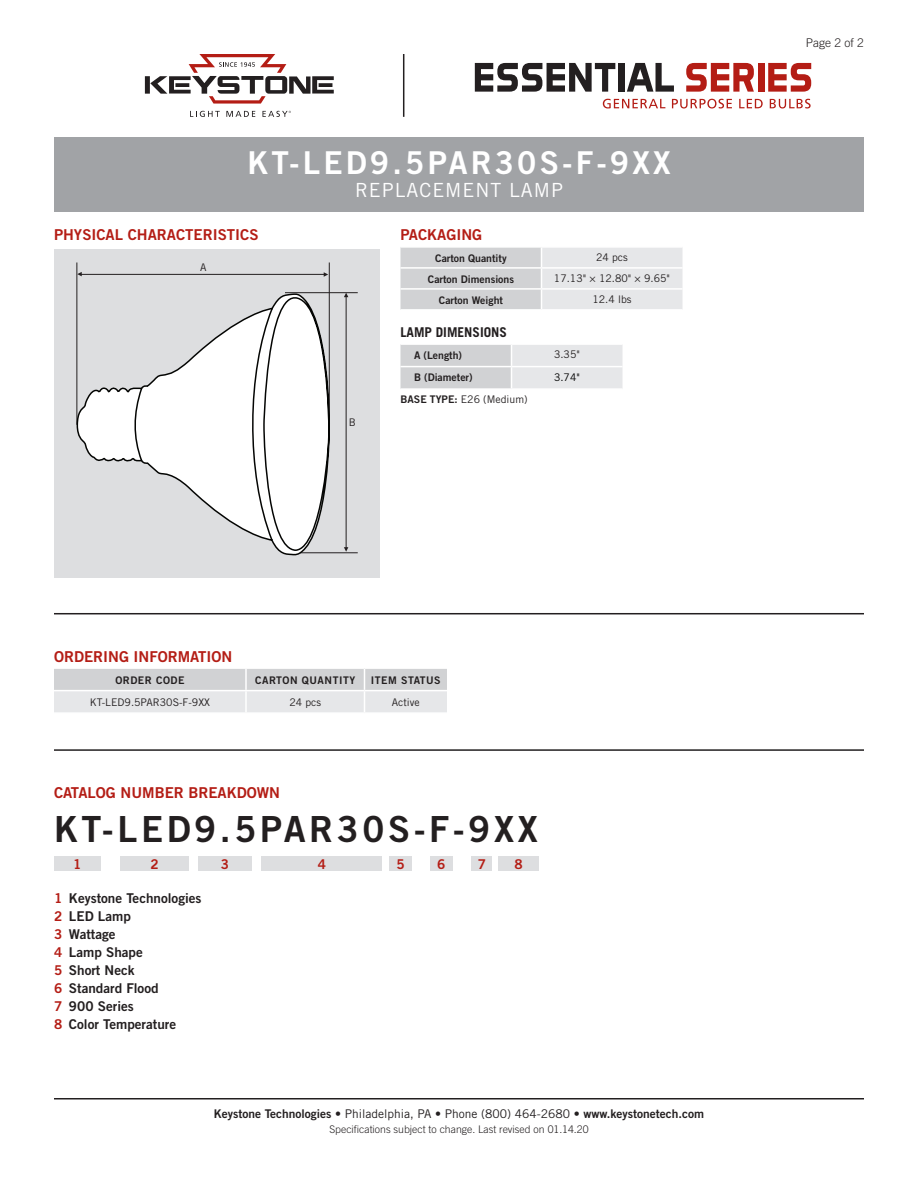
<style>
.page{position:relative;width:918px;height:1188px;background:#fff}
.page>*{position:absolute;margin:0;border:0;box-sizing:border-box;transform-origin:0 0}
.CatalogNumber{font:36px "Trade Gothic Bold Two";letter-spacing:.1em;color:#231f20}
.t1{font:31.5px "Trade Gothic Bold Two";letter-spacing:.1em;color:#fff}
.SubTitle{font:19.5px "Trade Gothic";letter-spacing:.05em;color:#fff}
.Heading_01{font:15px "Trade Gothic Bold Two";color:#b41d15}
.Catalog_Key{font:13.5px "Trade Gothic Bold Two";color:#231f20}
.Heading_02{font:700 13.5px "Trade Gothic";color:#231f20}
.Catalog_BarNumber{font:13.5px "Trade Gothic Bold Two";color:#b41d15}
.t2{font:12px "Trade Gothic Bold Two";color:#231f20}
.Page{font:300 12px "Trade Gothic";color:#231f20}
.Table_Text{font:10.5px "Trade Gothic";color:#231f20}
.Table_Header{font:10.5px "Trade Gothic Bold Two";color:#231f20}
.Rev{font:300 10.5px "Trade Gothic";color:#231f20}
.Table_Header_Caps{font:10.5px "Trade Gothic Bold Two";letter-spacing:.05em;color:#231f20}
.Table_Text_Left{font:10.5px "Trade Gothic";color:#231f20}
.Table_Text-2{font:10.5px "Trade Gothic";color:#000}
.Art_Callout{font:10.5px "Trade Gothic";color:#231f20}
.s1{font-family:"Trade Gothic Bold Two"}
.s2{color:#b41d15}
.s3{font-family:"Trade Gothic"}
</style>
<div class="page">
<hr style="left:54px;top:1098px;width:810px;height:2px;background:#231f20">
<svg style="left:54px;top:668px;width:393px;height:44px"></svg>
<hr style="left:54px;top:613px;width:810px;height:1px;background:#231f20">
<hr style="left:54px;top:749px;width:810px;height:2px;background:#231f20">
<div style="left:54px;top:856px;width:46px;height:16px;background:#dddee0"></div>
<div style="left:120px;top:856px;width:69px;height:16px;background:#dddee0"></div>
<div style="left:198px;top:856px;width:54px;height:16px;background:#dddee0"></div>
<div style="left:262px;top:856px;width:120px;height:16px;background:#dddee0"></div>
<div style="left:430px;top:856px;width:22px;height:16px;background:#dddee0"></div>
<div style="left:471px;top:856px;width:21px;height:16px;background:#dddee0"></div>
<div style="left:498px;top:856px;width:41px;height:16px;background:#dddee0"></div>
<div style="left:389px;top:856px;width:23px;height:16px;background:#dddee0"></div>
<div style="left:54px;top:137px;width:810px;height:75px;background:#a1a3a6"></div>
<svg style="left:400px;top:247px;width:282px;height:62px"></svg>
<svg style="left:400px;top:344px;width:222px;height:44px"></svg>
<div style="left:54px;top:249px;width:326px;height:329px;background:#dddee0"></div>
<hr style="left:329px;top:262px;width:1px;height:168px;background:#231f20">
<svg style="left:78px;top:272px;width:4px;height:4px"></svg>
<hr style="left:81px;top:274px;width:245px;height:1px;background:#231f20">
<hr style="left:77px;top:262px;width:1px;height:163px;background:#231f20">
<hr style="left:346px;top:296px;width:1px;height:253px;background:#231f20">
<hr style="left:285px;top:292px;width:73px;height:1px;background:#231f20">
<hr style="left:285px;top:553px;width:73px;height:1px;background:#231f20">
<svg style="left:344px;top:293px;width:4px;height:4px"></svg>
<svg style="left:344px;top:547px;width:4px;height:5px"></svg>
<svg style="left:76px;top:288px;width:255px;height:268px"></svg>
<hr style="left:403px;top:54px;width:1px;height:63px;background:#231f20">
<svg style="left:475px;top:63px;width:140px;height:29px"></svg>
<div style="left:619px;top:63px;width:6px;height:29px;background:#231f20"></div>
<svg style="left:627px;top:63px;width:47px;height:29px"></svg>
<svg style="left:686px;top:63px;width:68px;height:29px"></svg>
<div style="left:758px;top:63px;width:6px;height:29px;background:#b41d15"></div>
<svg style="left:768px;top:63px;width:43px;height:29px"></svg>
<svg style="left:603px;top:99px;width:62px;height:10px"></svg>
<svg style="left:672px;top:99px;width:60px;height:10px"></svg>
<svg style="left:739px;top:99px;width:24px;height:9px"></svg>
<svg style="left:770px;top:99px;width:41px;height:10px"></svg>
<svg style="left:145px;top:54px;width:189px;height:50px"></svg>
<svg style="left:190px;top:111px;width:30px;height:6px"></svg>
<svg style="left:226px;top:111px;width:29px;height:6px"></svg>
<svg style="left:262px;top:111px;width:29px;height:6px"></svg>
<p class="t1" style="left:247px;top:143px;width:425px">KT-LED9.5PAR30S-F-9XX</p>
<p class="SubTitle" style="left:355px;top:178px;width:209px">REPLACEMENT LAMP</p>
<p class="Heading_01" style="left:54px;top:225px;width:206px">PHYSICAL CHARACTERISTICS</p>
<p class="Heading_01" style="left:400px;top:225px;width:83px">PACKAGING</p>
<p class="Table_Header" style="left:435px;top:251px;width:73px">Carton Quantity</p>
<p class="Table_Text" style="left:596px;top:251px;width:33px">24 pcs</p>
<p class="Table_Header" style="left:428px;top:272px;width:88px">Carton Dimensions</p>
<p class="Table_Text" style="left:554px;top:272px;width:118px">17.13" × 12.80" × 9.65"</p>
<p class="Table_Header" style="left:439px;top:293px;width:66px">Carton Weight</p>
<p class="Table_Text" style="left:592px;top:293px;width:41px">12.4 lbs</p>
<p class="Heading_02" style="left:400px;top:324px;width:108px">LAMP DIMENSIONS</p>
<p class="Table_Header" style="left:414px;top:348px;width:50px">A (Length)</p>
<p class="Table_Text" style="left:554px;top:348px;width:27px">3.35"</p>
<p class="Table_Header" style="left:414px;top:371px;width:60px">B (Diameter)</p>
<p class="Table_Text-2" style="left:554px;top:371px;width:27px">3.74"</p>
<p class="Table_Text_Left" style="left:400px;top:393px;width:129px"><span class="s1">BASE TYPE:</span> E26 (Medium)</p>
<p class="Art_Callout" style="left:200px;top:261px;width:8px">A</p>
<p class="Art_Callout" style="left:349px;top:416px;width:9px">B</p>
<p class="Heading_01" style="left:54px;top:647px;width:180px">ORDERING INFORMATION</p>
<p class="Table_Header_Caps" style="left:115px;top:673px;width:71px">ORDER CODE</p>
<p class="Table_Header_Caps" style="left:255px;top:673px;width:102px">CARTON QUANTITY</p>
<p class="Table_Header_Caps" style="left:371px;top:673px;width:71px">ITEM STATUS</p>
<p class="Table_Text" style="left:90px;top:696px;width:122px">KT-LED9.5PAR30S-F-9XX</p>
<p class="Table_Text" style="left:289px;top:696px;width:33px">24 pcs</p>
<p class="Table_Text" style="left:392px;top:696px;width:29px">Active</p>
<p class="Heading_01" style="left:54px;top:783px;width:228px">CATALOG NUMBER BREAKDOWN</p>
<p class="CatalogNumber" style="left:54px;top:807px;width:485px">KT-LED9.5PAR30S-F-9XX</p>
<p class="Catalog_BarNumber" style="left:73px;top:856px;width:10px">1</p>
<p class="Catalog_BarNumber" style="left:150px;top:856px;width:10px">2</p>
<p class="Catalog_BarNumber" style="left:221px;top:856px;width:10px">3</p>
<p class="Catalog_BarNumber" style="left:318px;top:856px;width:10px">4</p>
<p class="Catalog_BarNumber" style="left:397px;top:856px;width:10px">5</p>
<p class="Catalog_BarNumber" style="left:437px;top:856px;width:10px">6</p>
<p class="Catalog_BarNumber" style="left:478px;top:856px;width:10px">7</p>
<p class="Catalog_BarNumber" style="left:514px;top:856px;width:10px">8</p>
<p class="Catalog_Key" style="left:54px;top:890px;width:149px"><span class="s2">1</span> Keystone Technologies</p>
<p class="Catalog_Key" style="left:54px;top:908px;width:78px"><span class="s2">2</span> LED Lamp</p>
<p class="Catalog_Key" style="left:54px;top:926px;width:63px"><span class="s2">3</span> Wattage</p>
<p class="Catalog_Key" style="left:54px;top:944px;width:90px"><span class="s2">4</span> Lamp Shape</p>
<p class="Catalog_Key" style="left:54px;top:962px;width:82px"><span class="s2">5</span> Short Neck</p>
<p class="Catalog_Key" style="left:54px;top:980px;width:106px"><span class="s2">6</span> Standard Flood</p>
<p class="Catalog_Key" style="left:54px;top:998px;width:81px"><span class="s2">7</span> 900 Series</p>
<p class="Catalog_Key" style="left:54px;top:1016px;width:124px"><span class="s2">8</span> Color Temperature</p>
<p class="t2" style="left:214px;top:1106px;width:492px">Keystone Technologies <span class="s3">• Philadelphia, PA • Phone (800) 464-2680 •</span> www.keystonetech.com</p>
<p class="Rev" style="left:329px;top:1123px;width:261px">Specifications subject to change. Last revised on 01.14.20</p>
<p class="Page" style="left:806px;top:36px;width:60px">Page 2 of 2</p>
</div>
